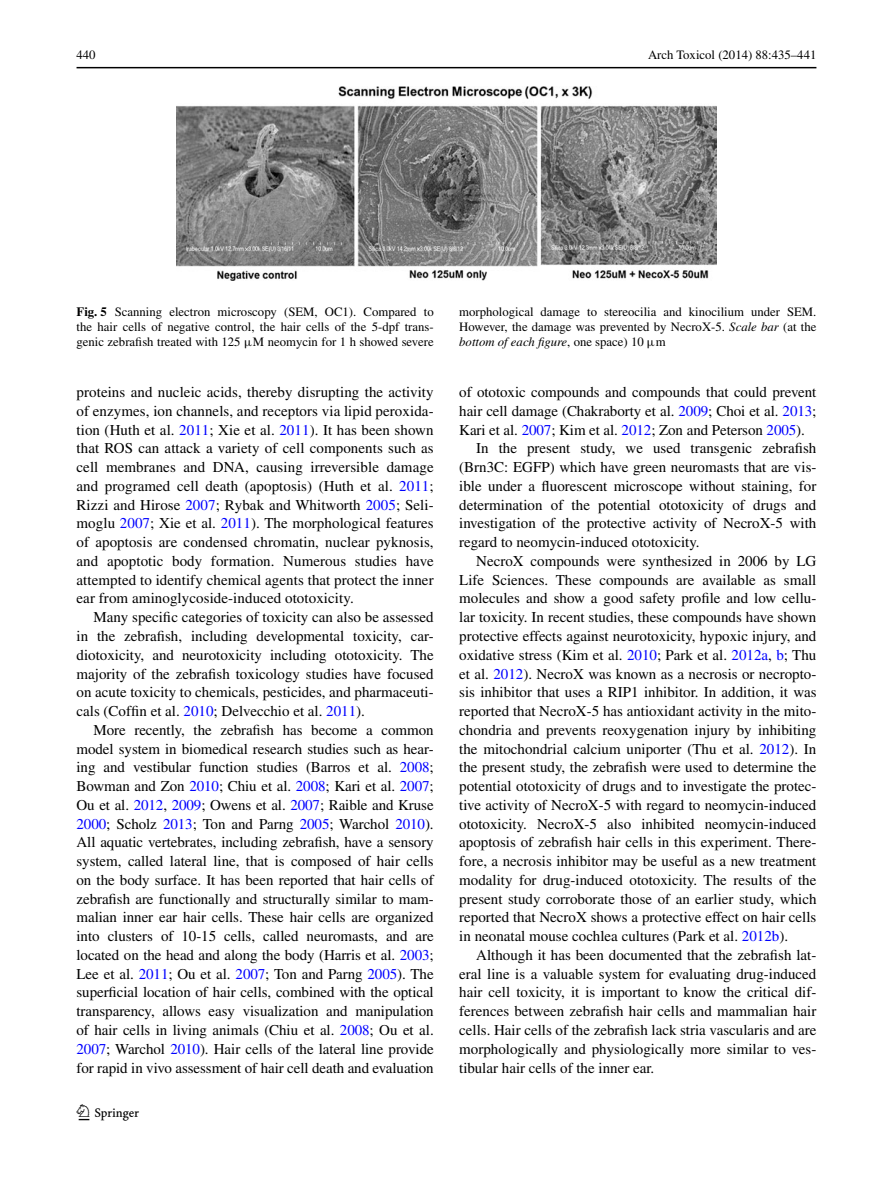
<style>
.page{position:relative;width:893px;height:1187px;background:#fff}
.page>*{position:absolute;margin:0;border:0;box-sizing:border-box;transform-origin:0 0}
.t1{font:22.5px "Springnew";color:#000}
.Para-Indent{font:15px/18.8px "Times";color:#000;text-align:justify}
.fig_p{font:12.75px/15px "Times";color:#000;text-align:justify}
.s1{font-weight:700}
.s2{font-family:"MTGU"}
.s3{font-style:italic}
.s4{color:#00f}
</style>
<div class="page">
<hr style="left:77px;top:67px;width:739px;height:1px;background:#000">
<img style="left:176px;top:87px;width:540px;height:193px">
<p class="fig_p" style="left:77px;top:48px;width:21px">440</p>
<p class="fig_p" style="left:648px;top:48px;width:170px">Arch Toxicol (2014) 88:435–441</p>
<p class="fig_p" style="left:77px;top:304px;width:359px"><span class="s1">Fig. 5</span> Scanning electron microscopy (SEM, OC1). Compared to the hair cells of negative control, the hair cells of the 5-dpf trans&shy;genic zebrafish treated with 125 <span class="s2">μ</span>M neomycin for 1 h showed severe</p>
<p class="fig_p" style="left:459px;top:304px;width:359px">morphological damage to stereocilia and kinocilium under SEM.<br>However, the damage was prevented by NecroX-5. <span class="s3">Scale bar</span> (at the <span class="s3">bottom of each figure</span>, one space) 10 <span class="s2">μ</span>m</p>
<p class="Para-Indent" style="left:77px;top:382px;width:359px">proteins and nucleic acids, thereby disrupting the activity of enzymes, ion channels, and receptors via lipid peroxida&shy;tion (Huth et al. <span class="s4">2011</span>; Xie et al. <span class="s4">2011</span>). It has been shown that ROS can attack a variety of cell components such as cell membranes and DNA, causing irreversible damage and programed cell death (apoptosis) (Huth et al. <span class="s4">2011</span>; Rizzi and Hirose <span class="s4">2007</span>; Rybak and Whitworth <span class="s4">2005</span>; Seli&shy;moglu <span class="s4">2007</span>; Xie et al. <span class="s4">2011</span>). The morphological features of apoptosis are condensed chromatin, nuclear pyknosis, and apoptotic body formation. Numerous studies have attempted to identify chemical agents that protect the inner ear from aminoglycoside-induced ototoxicity.</p>
<p class="Para-Indent" style="left:77px;top:607px;width:359px;text-indent:17px">Many specific categories of toxicity can also be assessed in the zebrafish, including developmental toxicity, car&shy;diotoxicity, and neurotoxicity including ototoxicity. The majority of the zebrafish toxicology studies have focused on acute toxicity to chemicals, pesticides, and pharmaceuti&shy;cals (Coffin et al. <span class="s4">2010</span>; Delvecchio et al. <span class="s4">2011</span>).</p>
<p class="Para-Indent" style="left:77px;top:720px;width:359px;text-indent:17px">More recently, the zebrafish has become a common model system in biomedical research studies such as hear&shy;ing and vestibular function studies (Barros et al. <span class="s4">2008</span>; Bowman and Zon <span class="s4">2010</span>; Chiu et al. <span class="s4">2008</span>; Kari et al. <span class="s4">2007</span>; Ou et al. <span class="s4">2012</span>, <span class="s4">2009</span>; Owens et al. <span class="s4">2007</span>; Raible and Kruse <span class="s4">2000</span>; Scholz <span class="s4">2013</span>; Ton and Parng <span class="s4">2005</span>; Warchol <span class="s4">2010</span>).<br>All aquatic vertebrates, including zebrafish, have a sensory system, called lateral line, that is composed of hair cells on the body surface. It has been reported that hair cells of zebrafish are functionally and structurally similar to mam&shy;malian inner ear hair cells. These hair cells are organized into clusters of 10-15 cells, called neuromasts, and are located on the head and along the body (Harris et al. <span class="s4">2003</span>; Lee et al. <span class="s4">2011</span>; Ou et al. <span class="s4">2007</span>; Ton and Parng <span class="s4">2005</span>). The superficial location of hair cells, combined with the optical transparency, allows easy visualization and manipulation of hair cells in living animals (Chiu et al. <span class="s4">2008</span>; Ou et al.<br><span class="s4">2007</span>; Warchol <span class="s4">2010</span>). Hair cells of the lateral line provide for rapid in vivo assessment of hair cell death and evaluation</p>
<h1 class="t1" style="left:79px;top:1104px;width:62px">1 3</h1>
<p class="Para-Indent" style="left:459px;top:382px;width:359px">of ototoxic compounds and compounds that could prevent hair cell damage (Chakraborty et al. <span class="s4">2009</span>; Choi et al. <span class="s4">2013</span>; Kari et al. <span class="s4">2007</span>; Kim et al. <span class="s4">2012</span>; Zon and Peterson <span class="s4">2005</span>).</p>
<p class="Para-Indent" style="left:459px;top:439px;width:359px;text-indent:17px">In the present study, we used transgenic zebrafish (Brn3C: EGFP) which have green neuromasts that are vis&shy;ible under a fluorescent microscope without staining, for determination of the potential ototoxicity of drugs and investigation of the protective activity of NecroX-5 with regard to neomycin-induced ototoxicity.</p>
<p class="Para-Indent" style="left:459px;top:551px;width:359px;text-indent:17px">NecroX compounds were synthesized in 2006 by LG Life Sciences. These compounds are available as small molecules and show a good safety profile and low cellu&shy;lar toxicity. In recent studies, these compounds have shown protective effects against neurotoxicity, hypoxic injury, and oxidative stress (Kim et al. <span class="s4">2010</span>; Park et al. <span class="s4">2012a</span>, <span class="s4">b</span>; Thu et al. <span class="s4">2012</span>). NecroX was known as a necrosis or necropto&shy;sis inhibitor that uses a RIP1 inhibitor. In addition, it was reported that NecroX-5 has antioxidant activity in the mito&shy;chondria and prevents reoxygenation injury by inhibiting the mitochondrial calcium uniporter (Thu et al. <span class="s4">2012</span>). In the present study, the zebrafish were used to determine the potential ototoxicity of drugs and to investigate the protec&shy;tive activity of NecroX-5 with regard to neomycin-induced ototoxicity. NecroX-5 also inhibited neomycin-induced apoptosis of zebrafish hair cells in this experiment. There&shy;fore, a necrosis inhibitor may be useful as a new treatment modality for drug-induced ototoxicity. The results of the present study corroborate those of an earlier study, which reported that NecroX shows a protective effect on hair cells in neonatal mouse cochlea cultures (Park et al. <span class="s4">2012b</span>).</p>
<p class="Para-Indent" style="left:459px;top:945px;width:359px;text-indent:17px">Although it has been documented that the zebrafish lat&shy;eral line is a valuable system for evaluating drug-induced hair cell toxicity, it is important to know the critical dif&shy;ferences between zebrafish hair cells and mammalian hair cells. Hair cells of the zebrafish lack stria vascularis and are morphologically and physiologically more similar to ves&shy;tibular hair cells of the inner ear.</p>
</div>
